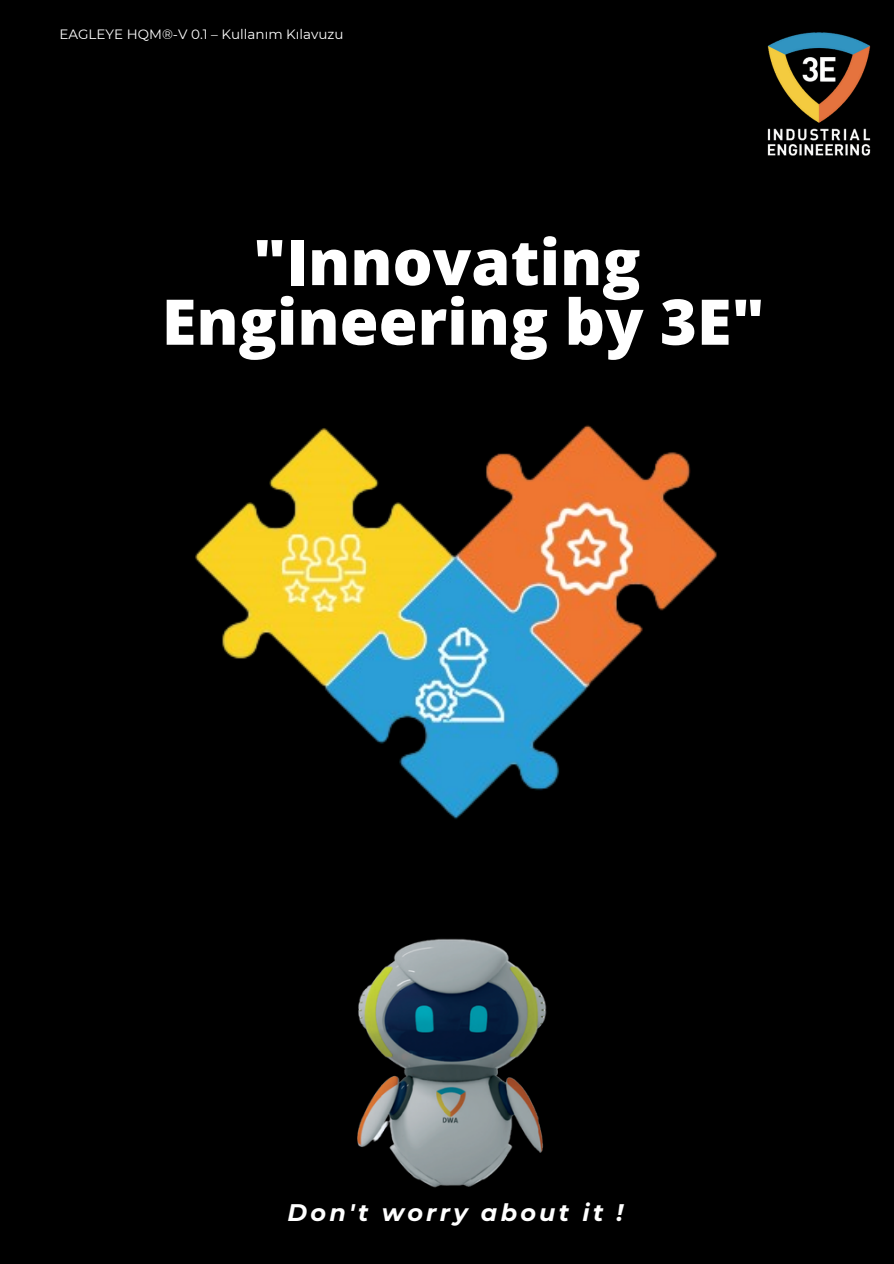
<style>
.page{position:relative;width:894px;height:1264px;background:#fff}
.page>*{position:absolute;margin:0;border:0;box-sizing:border-box;transform-origin:0 0}
.t1{font:800 63px/59.7px "Open Sans";color:#fff;text-align:center}
.t2{font:italic 700 23.85px "Montserrat";letter-spacing:.135em;color:#fff}
.t3{font:13.5px "Montserrat";color:#fff}
</style>
<div class="page">
<div style="left:0;top:0;width:893px;height:1263px;background:#000"></div>
<img style="left:195px;top:425px;width:522px;height:394px">
<img style="left:357px;top:938px;width:190px;height:250px">
<img style="left:767px;top:32px;width:104px;height:124px">
<h2 class="t3" style="left:59px;top:26px;width:285px">EAGLEYE HQM®-V 0.1 – Kullanım Kılavuzu</h2>
<p class="t1" style="left:162px;top:231px;width:604px">"Innovating<br>Engineering by 3E"</p>
<p class="t2" style="left:287px;top:1197px;width:337px">Don't worry about it !</p>
</div>
